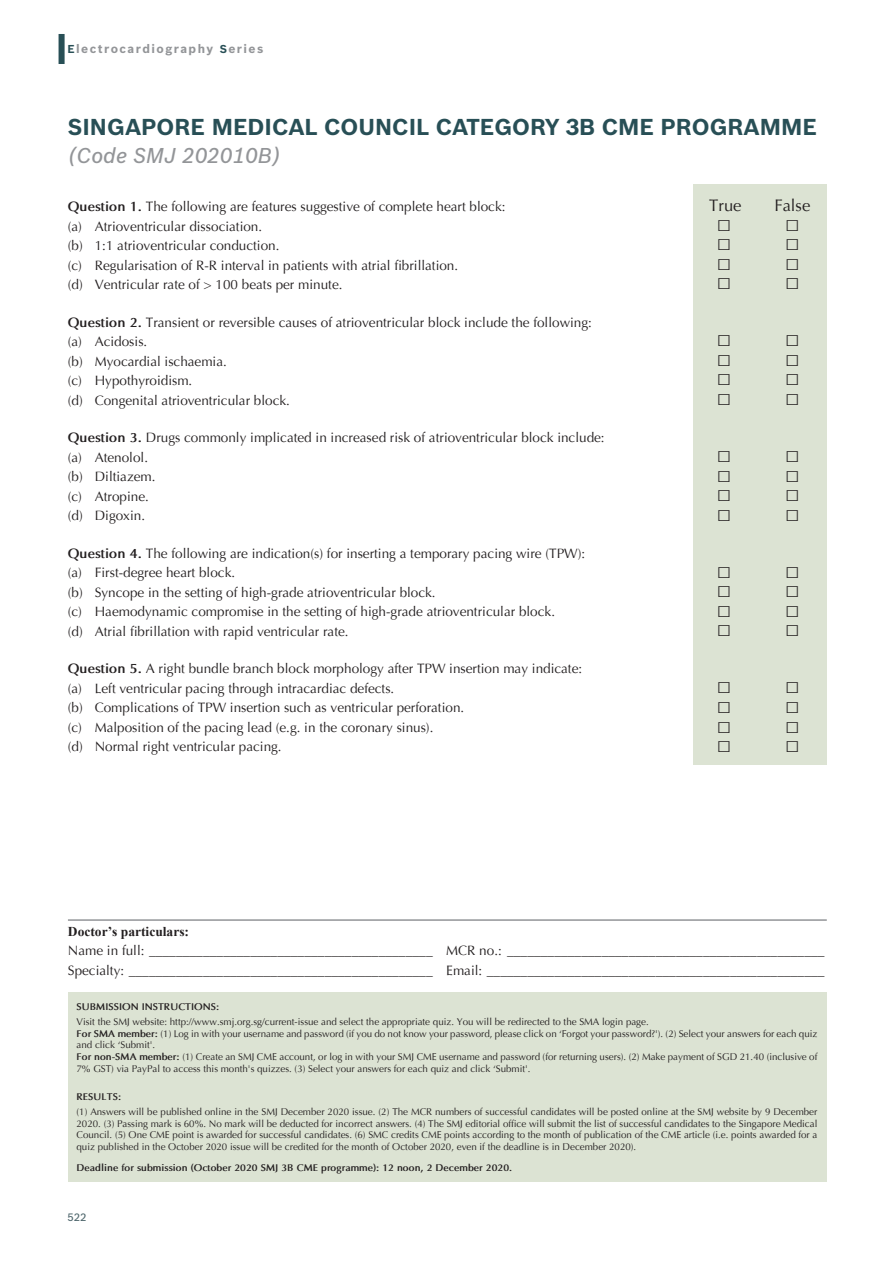
<style>
.page{position:relative;width:894px;height:1263px;background:#fff}
.page>*{position:absolute;margin:0;border:0;box-sizing:border-box;transform-origin:0 0}
.CME_OP_BOX{font:24px "Times New Roman";color:#231f20}
.CME_P_AT{font:700 22.5px "Bosch Sans";color:#284f56}
.CME_CODE{font:italic 500 21px "Bosch Sans";color:#939598}
.CME_OP_H{font:16.5px "Optima";color:#231f20}
.CME_ANS{font:13.5px "Optima";color:#231f20}
.CME_Q{font:13.5px "Optima";color:#231f20}
.DOC_D{font:13.5px "Optima";color:#231f20}
.DOC_D_H{font:700 13.5px "Times New Roman";color:#231f20}
.t1{font:700 12px "Bosch Sans";letter-spacing:.12em;color:#939598}
.t2{font:500 10.5px "Bosch Sans";color:#4f676d}
.DOC_TX{font:9.75px/11.7px "Optima";color:#231f20}
.DOC_TX-2{font:700 9.75px "Optima";color:#231f20}
.DOC_H{font:700 9.75px "Optima";color:#231f20}
.s1{font-size:11.25px;color:#284f56}
.s2{font-weight:700}
</style>
<div class="page">
<div style="left:58px;top:34px;width:7px;height:30px;background:#284f56"></div>
<div style="left:692px;top:184px;width:134px;height:581px;background:#dce3d3"></div>
<div style="left:68px;top:992px;width:758px;height:189px;background:#dce3d3"></div>
<hr style="left:68px;top:919px;width:758px;height:1px;background:#939598">
<p class="t1" style="left:68px;top:42px;width:197px"><span class="s1">E</span>lectrocardiography <span class="s1">S</span>eries</p>
<p class="CME_P_AT" style="left:68px;top:113px;width:750px">SINGAPORE MEDICAL COUNCIL CATEGORY 3B CME PROGRAMME</p>
<p class="CME_CODE" style="left:68px;top:142px;width:214px">(Code SMJ 202010B)</p>
<p class="CME_Q" style="left:68px;top:198px;width:439px"><span class="s2">Question 1.</span> The following are features suggestive of complete heart block:</p>
<p class="CME_ANS" style="left:68px;top:218px;width:196px">(a) Atrioventricular dissociation.</p>
<p class="CME_ANS" style="left:68px;top:237px;width:213px">(b) 1:1 atrioventricular conduction.</p>
<p class="CME_ANS" style="left:68px;top:257px;width:392px">(c) Regularisation of R-R interval in patients with atrial fibrillation.</p>
<p class="CME_ANS" style="left:68px;top:276px;width:276px">(d) Ventricular rate of &gt; 100 beats per minute.</p>
<p class="CME_Q" style="left:68px;top:314px;width:525px"><span class="s2">Question 2.</span> Transient or reversible causes of atrioventricular block include the following:</p>
<p class="CME_ANS" style="left:68px;top:333px;width:81px">(a) Acidosis.</p>
<p class="CME_ANS" style="left:68px;top:353px;width:161px">(b) Myocardial ischaemia.</p>
<p class="CME_ANS" style="left:68px;top:372px;width:126px">(c) Hypothyroidism.</p>
<p class="CME_ANS" style="left:68px;top:392px;width:224px">(d) Congenital atrioventricular block.</p>
<p class="CME_Q" style="left:68px;top:429px;width:538px"><span class="s2">Question 3.</span> Drugs commonly implicated in increased risk of atrioventricular block include:</p>
<p class="CME_ANS" style="left:68px;top:449px;width:82px">(a) Atenolol.</p>
<p class="CME_ANS" style="left:68px;top:468px;width:89px">(b) Diltiazem.</p>
<p class="CME_ANS" style="left:68px;top:488px;width:83px">(c) Atropine.</p>
<p class="CME_ANS" style="left:68px;top:507px;width:79px">(d) Digoxin.</p>
<p class="CME_Q" style="left:68px;top:545px;width:518px"><span class="s2">Question 4.</span> The following are indication(s) for inserting a temporary pacing wire (TPW):</p>
<p class="CME_ANS" style="left:68px;top:564px;width:169px">(a) First-degree heart block.</p>
<p class="CME_ANS" style="left:68px;top:584px;width:369px">(b) Syncope in the setting of high-grade atrioventricular block.</p>
<p class="CME_ANS" style="left:68px;top:603px;width:488px">(c) Haemodynamic compromise in the setting of high-grade atrioventricular block.</p>
<p class="CME_ANS" style="left:68px;top:623px;width:282px">(d) Atrial fibrillation with rapid ventricular rate.</p>
<p class="CME_Q" style="left:68px;top:660px;width:515px"><span class="s2">Question 5.</span> A right bundle branch block morphology after TPW insertion may indicate:</p>
<p class="CME_ANS" style="left:68px;top:680px;width:328px">(a) Left ventricular pacing through intracardiac defects.</p>
<p class="CME_ANS" style="left:68px;top:699px;width:398px">(b) Complications of TPW insertion such as ventricular perforation.</p>
<p class="CME_ANS" style="left:68px;top:719px;width:367px">(c) Malposition of the pacing lead (e.g. in the coronary sinus).</p>
<p class="CME_ANS" style="left:68px;top:738px;width:215px">(d) Normal right ventricular pacing.</p>
<p class="DOC_D_H" style="left:68px;top:921px;width:123px">Doctor’s particulars:</p>
<p class="DOC_D" style="left:68px;top:942px;width:435px">Name in full: __________________________________________ MCR no.:</p>
<p class="DOC_D" style="left:68px;top:961px;width:416px">Specialty: _____________________________________________ Email:</p>
<p class="CME_OP_H" style="left:709px;top:195px;width:34px">True</p>
<p class="CME_OP_H" style="left:774px;top:195px;width:37px">False</p>
<p class="CME_OP_BOX" style="left:716px;top:206px;width:84px">□ □</p>
<p class="CME_OP_BOX" style="left:716px;top:225px;width:84px">□ □</p>
<p class="CME_OP_BOX" style="left:716px;top:245px;width:84px">□ □</p>
<p class="CME_OP_BOX" style="left:716px;top:264px;width:84px">□ □</p>
<p class="CME_OP_BOX" style="left:716px;top:321px;width:84px">□ □</p>
<p class="CME_OP_BOX" style="left:716px;top:341px;width:84px">□ □</p>
<p class="CME_OP_BOX" style="left:716px;top:360px;width:84px">□ □</p>
<p class="CME_OP_BOX" style="left:716px;top:380px;width:84px">□ □</p>
<p class="CME_OP_BOX" style="left:716px;top:437px;width:84px">□ □</p>
<p class="CME_OP_BOX" style="left:716px;top:456px;width:84px">□ □</p>
<p class="CME_OP_BOX" style="left:716px;top:476px;width:84px">□ □</p>
<p class="CME_OP_BOX" style="left:716px;top:495px;width:84px">□ □</p>
<p class="CME_OP_BOX" style="left:716px;top:552px;width:84px">□ □</p>
<p class="CME_OP_BOX" style="left:716px;top:572px;width:84px">□ □</p>
<p class="CME_OP_BOX" style="left:716px;top:591px;width:84px">□ □</p>
<p class="CME_OP_BOX" style="left:716px;top:611px;width:84px">□ □</p>
<p class="CME_OP_BOX" style="left:716px;top:668px;width:84px">□ □</p>
<p class="CME_OP_BOX" style="left:716px;top:687px;width:84px">□ □</p>
<p class="CME_OP_BOX" style="left:716px;top:708px;width:84px">□ □</p>
<p class="CME_OP_BOX" style="left:716px;top:726px;width:84px">□ □</p>
<p class="DOC_H" style="left:76px;top:1001px;width:144px">SUBMISSION INSTRUCTIONS:</p>
<p class="DOC_TX" style="left:76px;top:1016px;width:573px">Visit the SMJ website: http://www.smj.org.sg/current-issue and select the appropriate quiz. You will be redirected to the SMA login page.</p>
<p class="DOC_TX" style="left:76px;top:1027px;width:742px"><span class="s2">For SMA member:</span> (1) Log in with your username and password (if you do not know your password, please click on ‘Forgot your password?'). (2) Select your answers for each quiz and click ‘Submit'.</p>
<p class="DOC_TX" style="left:76px;top:1051px;width:742px"><span class="s2">For non-SMA member:</span> (1) Create an SMJ CME account, or log in with your SMJ CME username and password (for returning users). (2) Make payment of SGD 21.40 (inclusive of<br>7% GST) via PayPal to access this month's quizzes. (3) Select your answers for each quiz and click ‘Submit'.</p>
<p class="DOC_H" style="left:76px;top:1091px;width:46px">RESULTS:</p>
<p class="DOC_TX" style="left:76px;top:1106px;width:742px;text-align:justify">(1) Answers will be published online in the SMJ December 2020 issue. (2) The MCR numbers of successful candidates will be posted online at the SMJ website by 9 December 2020. (3) Passing mark is 60%. No mark will be deducted for incorrect answers. (4) The SMJ editorial office will submit the list of successful candidates to the Singapore Medical Council. (5) One CME point is awarded for successful candidates. (6) SMC credits CME points according to the month of publication of the CME article (i.e. points awarded for a quiz published in the October 2020 issue will be credited for the month of October 2020, even if the deadline is in December 2020).</p>
<p class="DOC_TX-2" style="left:76px;top:1161px;width:437px">Deadline for submission (October 2020 SMJ 3B CME programme): 12 noon, 2 December 2020.</p>
<p class="t2" style="left:68px;top:1211px;width:20px">522</p>
</div>
